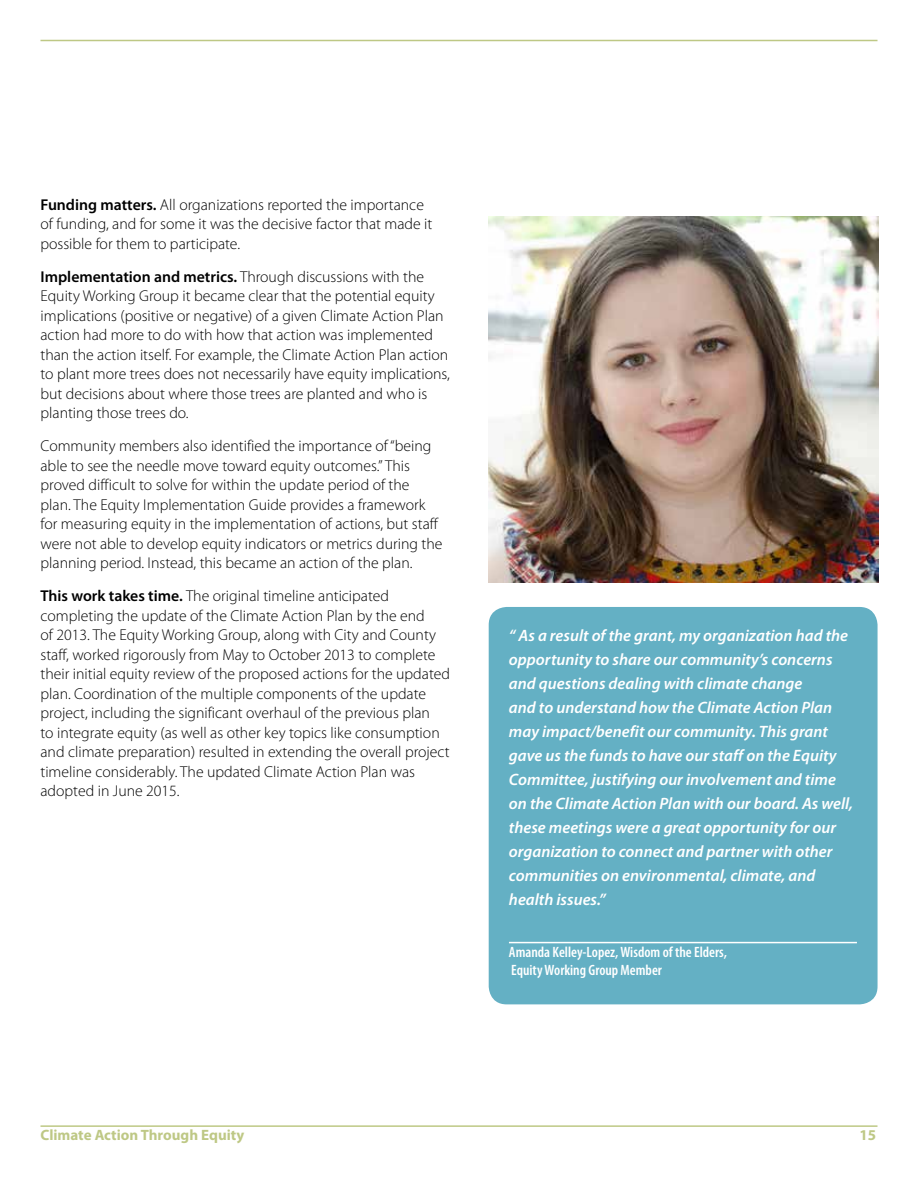
<style>
.page{position:relative;width:918px;height:1188px;background:#fff}
.page>*{position:absolute;margin:0;border:0;box-sizing:border-box;transform-origin:0 0}
.t1{font:italic 600 16.5px/24px "Myriad Pro";color:#fff}
.t2{font:300 15.75px/19.5px "Myriad Pro";color:#000}
.t3{font:600 condensed 15px/18px "Myriad Pro";color:#fff}
.t4{font:700 15px "Myriad Pro";color:#bec885}
.s1{font-weight:600}
</style>
<div class="page">
<hr style="left:40px;top:1125px;width:838px;height:2px;background:#bec885">
<hr style="left:40px;top:40px;width:838px;height:1px;background:#bec885">
<img style="left:489px;top:217px;width:389px;height:366px">
<div style="left:489px;top:607px;width:389px;height:397px;background:#64b0c4;border-radius:18px"></div>
<hr style="left:509px;top:942px;width:348px;height:1px;background:#fff">
<p class="t2" style="left:40px;top:195px;width:393px"><span class="s1">Funding matters.</span> All organizations reported the importance of funding, and for some it was the decisive factor that made it possible for them to participate.</p>
<p class="t2" style="left:40px;top:267px;width:411px"><span class="s1">Implementation and metrics.</span> Through discussions with the Equity Working Group it became clear that the potential equity implications (positive or negative) of a given Climate Action Plan action had more to do with how that action was implemented than the action itself. For example, the Climate Action Plan action to plant more trees does not necessarily have equity implications, but decisions about where those trees are planted and who is planting those trees do.</p>
<p class="t2" style="left:40px;top:436px;width:404px">Community members also identified the importance of “being able to see the needle move toward equity outcomes.” This proved difficult to solve for within the update period of the plan. The Equity Implementation Guide provides a framework for measuring equity in the implementation of actions, but staff were not able to develop equity indicators or metrics during the planning period. Instead, this became an action of the plan.</p>
<p class="t2" style="left:40px;top:586px;width:411px"><span class="s1">This work takes time.</span> The original timeline anticipated completing the update of the Climate Action Plan by the end<br>of 2013. The Equity Working Group, along with City and County staff, worked rigorously from May to October 2013 to complete their initial equity review of the proposed actions for the updated plan. Coordination of the multiple components of the update project, including the significant overhaul of the previous plan<br>to integrate equity (as well as other key topics like consumption and climate preparation) resulted in extending the overall project timeline considerably. The updated Climate Action Plan was adopted in June 2015.</p>
<p class="t1" style="left:509px;top:623px;width:346px">“ As a result of the grant, my organization had the opportunity to share our community’s concerns and questions dealing with climate change<br>and to understand how the Climate Action Plan may impact/benefit our community. This grant gave us the funds to have our staff on the Equity Committee, justifying our involvement and time on the Climate Action Plan with our board. As well, these meetings were a great opportunity for our organization to connect and partner with other communities on environmental, climate, and health issues.”</p>
<p class="t3" style="left:509px;top:943px;width:220px">Amanda Kelley-Lopez, Wisdom of the Elders,<br>Equity Working Group Member</p>
<p class="t4" style="left:40px;top:1126px;width:205px">Climate Action Through Equity</p>
<p class="t4" style="left:859px;top:1126px;width:18px">15</p>
</div>
